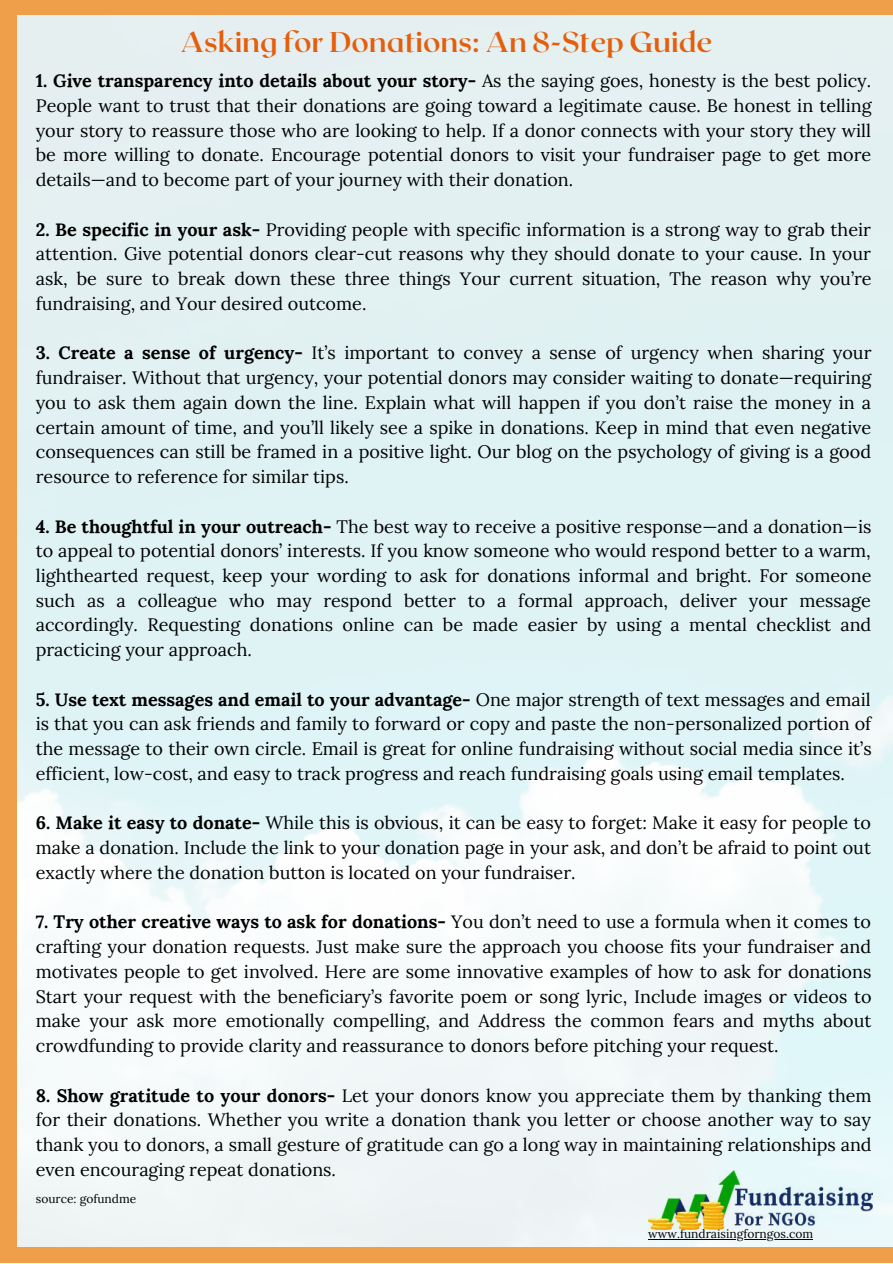
<style>
.page{position:relative;width:893px;height:1264px;background:#fff}
.page>*{position:absolute;margin:0;border:0;box-sizing:border-box;transform-origin:0 0}
.t1{font:700 28.5px "Roxborough CF";color:#e45e0b}
.t2{font:18px/24.8px "Lora";color:#000;text-align:justify}
.t3{font:12px "Lora";color:#000}
.s1{font-weight:700}
</style>
<div class="page">
<img style="left:16px;top:15px;width:876px;height:1232px">
<div style="left:11px;top:0;width:881px;height:15px;background:#ef9e4a"></div>
<div style="left:0;top:0;width:16px;height:1262px;background:#ef9e4a"></div>
<div style="left:11px;top:1247px;width:881px;height:15px;background:#ef9e4a"></div>
<hr style="left:648px;top:1239px;width:165px;height:1px;background:#000">
<img style="left:648px;top:1170px;width:224px;height:58px">
<h1 class="t1" style="left:180px;top:23px;width:533px">Asking for Donations: An 8-Step Guide</h1>
<p class="t2" style="left:36px;top:68px;width:837px"><span class="s1">1. Give transparency into details about your story-</span> As the saying goes, honesty is the best policy.<br>People want to trust that their donations are going toward a legitimate cause. Be honest in telling your story to reassure those who are looking to help. If a donor connects with your story they will be more willing to donate. Encourage potential donors to visit your fundraiser page to get more details—and to become part of your journey with their donation.</p>
<p class="t2" style="left:36px;top:217px;width:837px"><span class="s1">2. Be specific in your ask-</span> Providing people with specific information is a strong way to grab their attention. Give potential donors clear-cut reasons why they should donate to your cause. In your ask, be sure to break down these three things Your current situation, The reason why you’re fundraising, and Your desired outcome.</p>
<p class="t2" style="left:36px;top:340px;width:837px"><span class="s1">3. Create a sense of urgency-</span> It’s important to convey a sense of urgency when sharing your fundraiser. Without that urgency, your potential donors may consider waiting to donate—requiring you to ask them again down the line. Explain what will happen if you don’t raise the money in a certain amount of time, and you’ll likely see a spike in donations. Keep in mind that even negative consequences can still be framed in a positive light. Our blog on the psychology of giving is a good resource to reference for similar tips.</p>
<p class="t2" style="left:36px;top:513px;width:837px"><span class="s1">4. Be thoughtful in your outreach-</span> The best way to receive a positive response—and a donation—is to appeal to potential donors’ interests. If you know someone who would respond better to a warm, lighthearted request, keep your wording to ask for donations informal and bright. For someone such as a colleague who may respond better to a formal approach, deliver your message accordingly. Requesting donations online can be made easier by using a mental checklist and practicing your approach.</p>
<p class="t2" style="left:36px;top:686px;width:837px"><span class="s1">5. Use text messages and email to your advantage-</span> One major strength of text messages and email is that you can ask friends and family to forward or copy and paste the non-personalized portion of the message to their own circle. Email is great for online fundraising without social media since it’s efficient, low-cost, and easy to track progress and reach fundraising goals using email templates.</p>
<p class="t2" style="left:36px;top:810px;width:836px"><span class="s1">6. Make it easy to donate-</span> While this is obvious, it can be easy to forget: Make it easy for people to make a donation. Include the link to your donation page in your ask, and don’t be afraid to point out exactly where the donation button is located on your fundraiser.</p>
<p class="t2" style="left:36px;top:909px;width:837px"><span class="s1">7. Try other creative ways to ask for donations-</span> You don’t need to use a formula when it comes to crafting your donation requests. Just make sure the approach you choose fits your fundraiser and motivates people to get involved. Here are some innovative examples of how to ask for donations Start your request with the beneficiary’s favorite poem or song lyric, Include images or videos to make your ask more emotionally compelling, and Address the common fears and myths about crowdfunding to provide clarity and reassurance to donors before pitching your request.</p>
<p class="t2" style="left:36px;top:1082px;width:837px"><span class="s1">8. Show gratitude to your donors-</span> Let your donors know you appreciate them by thanking them for their donations. Whether you write a donation thank you letter or choose another way to say thank you to donors, a small gesture of gratitude can go a long way in maintaining relationships and even encouraging repeat donations.</p>
<p class="t3" style="left:36px;top:1190px;width:102px">source: gofundme</p>
<p class="t3" style="left:648px;top:1226px;width:166px">www.fundraisingforngos.com</p>
</div>
